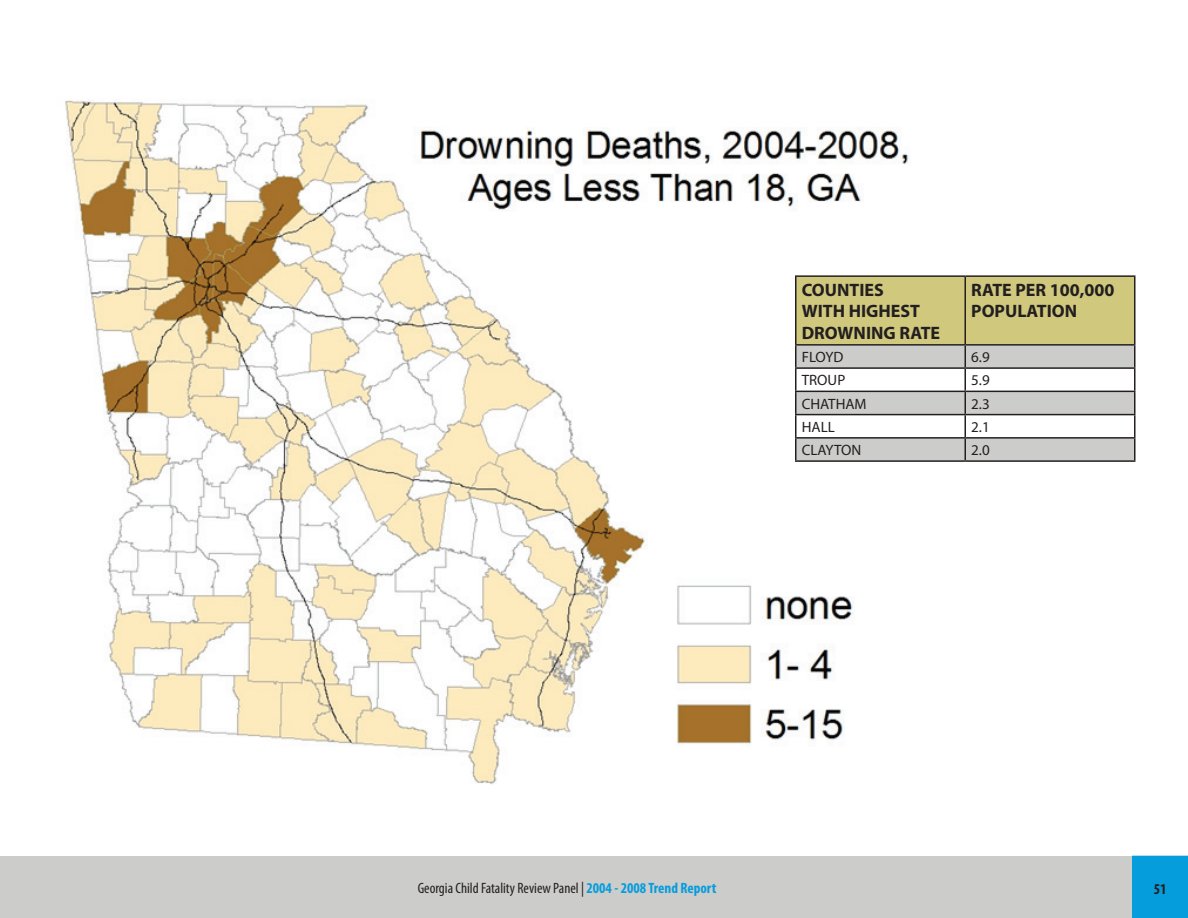
<style>
.page{position:relative;width:1188px;height:918px;background:#fff}
.page>*{position:absolute;margin:0;border:0;box-sizing:border-box;transform-origin:0 0}
.t1{font:700 18px/21.6px "Myriad Pro";color:#231f20}
.t2{font:condensed 15px "Myriad Pro";color:#231f20}
.t3{font:15px "Myriad Pro";color:#231f20}
.t4{font:700 condensed 15px "Myriad Pro";color:#231f20}
.s1{font-weight:700;color:#069ddc}
</style>
<div class="page">
<div style="left:0;top:856px;width:1161px;height:62px;background:#cccccb"></div>
<div style="left:1132px;top:856px;width:56px;height:62px;background:#069ddc"></div>
<img style="left:65px;top:100px;width:844px;height:685px">
<hr style="left:795px;top:275px;width:170px;height:2px;background:#231f20">
<hr style="left:965px;top:275px;width:171px;height:2px;background:#231f20">
<hr style="left:1134px;top:277px;width:2px;height:67px;background:#231f20">
<hr style="left:965px;top:344px;width:171px;height:2px;background:#231f20">
<hr style="left:1134px;top:346px;width:2px;height:21px;background:#231f20">
<hr style="left:965px;top:367px;width:171px;height:2px;background:#231f20">
<hr style="left:1134px;top:369px;width:2px;height:22px;background:#231f20">
<hr style="left:965px;top:391px;width:171px;height:1px;background:#231f20">
<hr style="left:1134px;top:392px;width:2px;height:22px;background:#231f20">
<hr style="left:965px;top:414px;width:171px;height:1px;background:#231f20">
<hr style="left:1134px;top:415px;width:2px;height:22px;background:#231f20">
<svg style="left:795px;top:276px;width:340px;height:184px"></svg>
<hr style="left:965px;top:437px;width:171px;height:2px;background:#231f20">
<hr style="left:964px;top:439px;width:2px;height:21px;background:#231f20">
<hr style="left:1134px;top:439px;width:2px;height:21px;background:#231f20">
<hr style="left:795px;top:460px;width:170px;height:2px;background:#231f20">
<hr style="left:965px;top:460px;width:171px;height:2px;background:#231f20">
<p class="t1" style="left:802px;top:278px;width:140px">COUNTIES<br>WITH HIGHEST<br>DROWNING RATE</p>
<p class="t1" style="left:971px;top:278px;width:145px">RATE PER 100,000<br>POPULATION</p>
<p class="t3" style="left:802px;top:348px;width:43px">FLOYD</p>
<p class="t3" style="left:971px;top:348px;width:20px">6.9</p>
<p class="t3" style="left:802px;top:371px;width:45px">TROUP</p>
<p class="t3" style="left:971px;top:371px;width:20px">5.9</p>
<p class="t3" style="left:802px;top:394px;width:66px">CHATHAM</p>
<p class="t3" style="left:971px;top:394px;width:20px">2.3</p>
<p class="t3" style="left:802px;top:418px;width:35px">HALL</p>
<p class="t3" style="left:971px;top:418px;width:20px">2.1</p>
<p class="t3" style="left:802px;top:441px;width:61px">CLAYTON</p>
<p class="t3" style="left:971px;top:441px;width:20px">2.0</p>
<p class="t2" style="left:418px;top:879px;width:300px">Georgia Child Fatality Review Panel | <span class="s1">2004 - 2008 Trend Report</span></p>
<p class="t4" style="left:1154px;top:879px;width:14px">51</p>
</div>
